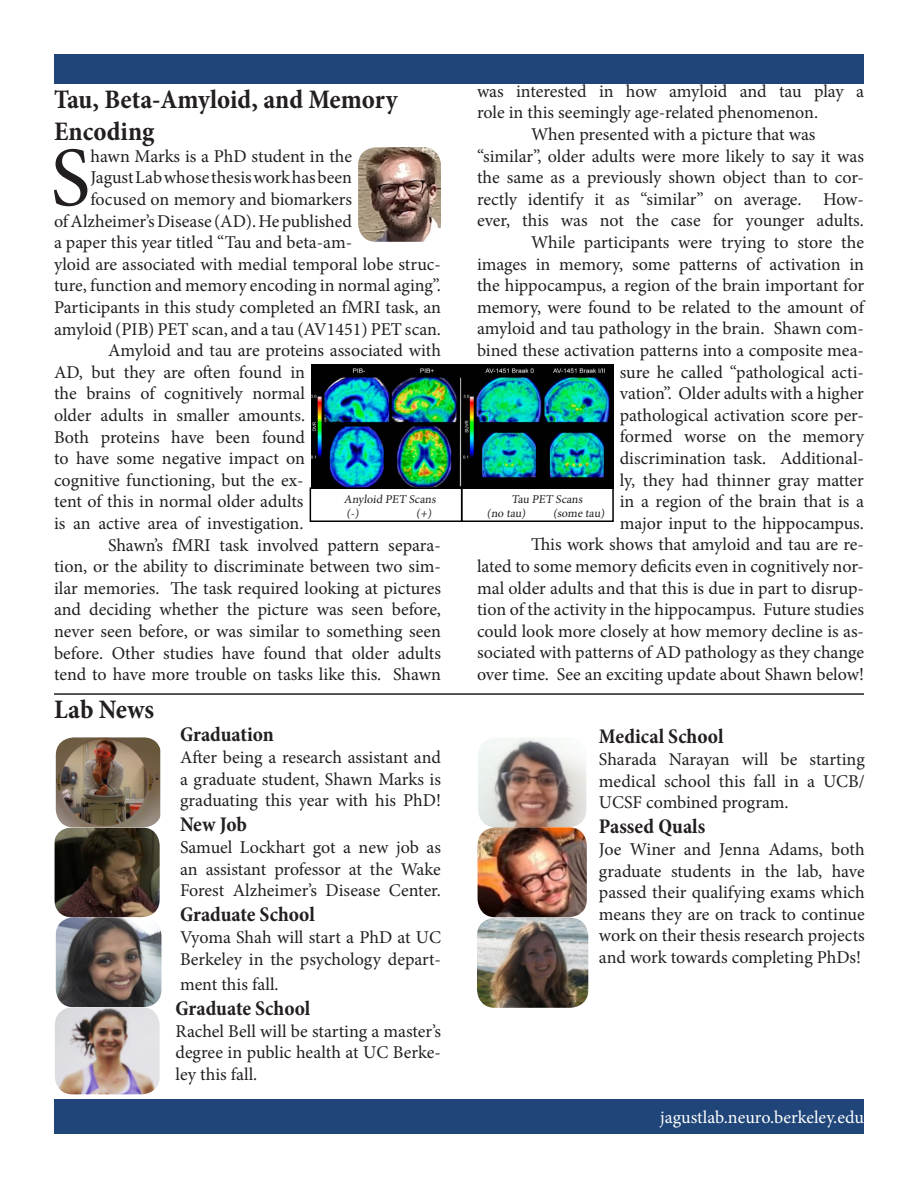
<style>
.page{position:relative;width:918px;height:1188px;background:#fff}
.page>*{position:absolute;margin:0;border:0;box-sizing:border-box;transform-origin:0 0}
.t1{font:84.45px "Minion Pro";color:#231f20}
.t2{font:700 condensed 27px/32.4px "Minion Pro";color:#231f20}
.t3{font:700 condensed 21px "Minion Pro";color:#231f20}
.t4{font:18px/21.6px "Minion Pro";letter-spacing:-.005em;color:#231f20;text-align:justify}
.t5{font:18px "Minion Pro";color:#fff}
.t6{font:12px "Minion Pro";color:#231f20}
</style>
<div class="page">
<div style="left:54px;top:1100px;width:810px;height:34px;background:#1f4579"></div>
<div style="left:54px;top:54px;width:810px;height:30px;background:#1f4579"></div>
<hr style="left:54px;top:693px;width:810px;height:2px;background:#231f20">
<img style="left:54px;top:827px;width:107px;height:267px">
<img style="left:56px;top:737px;width:105px;height:90px">
<img style="left:477px;top:738px;width:111px;height:270px">
<img style="left:358px;top:147px;width:83px;height:95px">
<img style="left:311px;top:365px;width:302px;height:122px">
<div style="left:310px;top:487px;width:152px;height:35px;border:2px solid #000"></div>
<div style="left:461px;top:487px;width:153px;height:35px;border:2px solid #000"></div>
<p class="t2" style="left:54px;top:83px;width:345px">Tau, Beta-Amyloid, and Memory<br>Encoding</p>
<p class="t1" style="left:50px;top:122px;width:42px">S</p>
<p class="t4" style="left:90px;top:145px;width:263px">hawn Marks is a PhD student in the</p>
<p class="t4" style="left:90px;top:167px;width:263px">Jagust Lab whose thesis work has been</p>
<p class="t4" style="left:90px;top:189px;width:263px">focused on memory and biomarkers</p>
<p class="t4" style="left:54px;top:210px;width:300px">of Alzheimer’s Disease (AD). He published</p>
<p class="t4" style="left:54px;top:232px;width:300px">a paper this year titled “Tau and beta-am-</p>
<p class="t4" style="left:54px;top:253px;width:389px">yloid are associated with medial temporal lobe struc-</p>
<p class="t4" style="left:54px;top:275px;width:389px">ture, function and memory encoding in normal aging”.</p>
<p class="t4" style="left:54px;top:297px;width:388px">Participants in this study completed an fMRI task, an</p>
<p class="t4" style="left:54px;top:318px;width:389px">amyloid (PIB) PET scan, and a tau (AV1451) PET scan.</p>
<p class="t4" style="left:54px;top:340px;width:388px;text-align:left;text-indent:54px">Amyloid and tau are proteins associated with AD, but they are often found in<br>the brains of cognitively normal<br>older adults in smaller amounts.<br>Both proteins have been found<br>to have some negative impact on<br>cognitive functioning, but the ex-<br>tent of this in normal older adults<br>is an active area of investigation.</p>
<p class="t4" style="left:54px;top:534px;width:389px;text-indent:54px">Shawn’s fMRI task involved pattern separa&shy;tion, or the ability to discriminate between two sim&shy;ilar memories. The task required looking at pictures and deciding whether the picture was seen before, never seen before, or was similar to something seen before. Other studies have found that older adults tend to have more trouble on tasks like this. Shawn</p>
<p class="t6" style="left:344px;top:491px;width:96px">Anyloid PET Scans</p>
<p class="t6" style="left:347px;top:505px;width:16px">(-)</p>
<p class="t6" style="left:416px;top:505px;width:19px">(+)</p>
<p class="t2" style="left:54px;top:693px;width:102px">Lab News</p>
<p class="t3" style="left:180px;top:720px;width:95px">Graduation</p>
<p class="t4" style="left:180px;top:747px;width:263px">After being a research assistant and a graduate student, Shawn Marks is graduating this year with his PhD!</p>
<p class="t3" style="left:180px;top:810px;width:69px">New Job</p>
<p class="t4" style="left:180px;top:837px;width:262px">Samuel Lockhart got a new job as an assistant professor at the Wake Forest Alzheimer’s Disease Center.</p>
<p class="t3" style="left:180px;top:900px;width:136px">Graduate School</p>
<p class="t4" style="left:180px;top:927px;width:263px">Vyoma Shah will start a PhD at UC<br>Berkeley in the psychology depart-</p>
<p class="t4" style="left:180px;top:973px;width:100px">ment this fall.</p>
<p class="t3" style="left:176px;top:994px;width:136px">Graduate School</p>
<p class="t4" style="left:176px;top:1020px;width:267px">Rachel Bell will be starting a master’s degree in public health at UC Berke&shy;ley this fall.</p>
<p class="t4" style="left:477px;top:80px;width:389px">was interested in how amyloid and tau play a role in this seemingly age-related phenomenon.</p>
<p class="t4" style="left:531px;top:124px;width:286px">When presented with a picture that was</p>
<p class="t4" style="left:477px;top:145px;width:389px">“similar”, older adults were more likely to say it was the same as a previously shown object than to cor&shy;rectly identify it as “similar” on average. How&shy;ever, this was not the case for younger adults.</p>
<p class="t4" style="left:477px;top:232px;width:389px;text-align:right">While participants were trying to store the images in memory, some patterns of activation in the hippocampus, a region of the brain important for memory, were found to be related to the amount of amyloid and tau pathology in the brain. Shawn com&shy;bined these activation patterns into a composite mea&shy;sure he called “pathological acti-<br>vation”. Older adults with a higher<br>pathological activation score per-<br>formed worse on the memory<br>discrimination task. Additional-<br>ly, they had thinner gray matter<br>in a region of the brain that is a<br>major input to the hippocampus.</p>
<p class="t4" style="left:477px;top:534px;width:389px;text-indent:54px">This work shows that amyloid and tau are re&shy;lated to some memory deficits even in cognitively nor&shy;mal older adults and that this is due in part to disrup&shy;tion of the activity in the hippocampus. Future studies could look more closely at how memory decline is as&shy;sociated with patterns of AD pathology as they change over time. See an exciting update about Shawn below!</p>
<p class="t6" style="left:511px;top:491px;width:75px">Tau PET Scans</p>
<p class="t6" style="left:487px;top:505px;width:42px">(no tau)</p>
<p class="t6" style="left:553px;top:505px;width:55px">(some tau)</p>
<p class="t3" style="left:599px;top:722px;width:126px">Medical School</p>
<p class="t4" style="left:599px;top:749px;width:267px">Sharada Narayan will be starting medical school this fall in a UCB/ UCSF combined program.</p>
<p class="t3" style="left:599px;top:812px;width:108px">Passed Quals</p>
<p class="t4" style="left:599px;top:839px;width:267px">Joe Winer and Jenna Adams, both graduate students in the lab, have passed their qualifying exams which means they are on track to continue work on their thesis research projects and work towards completing PhDs!</p>
<p class="t5" style="left:660px;top:1106px;width:205px">jagustlab.neuro.berkeley.edu</p>
</div>
